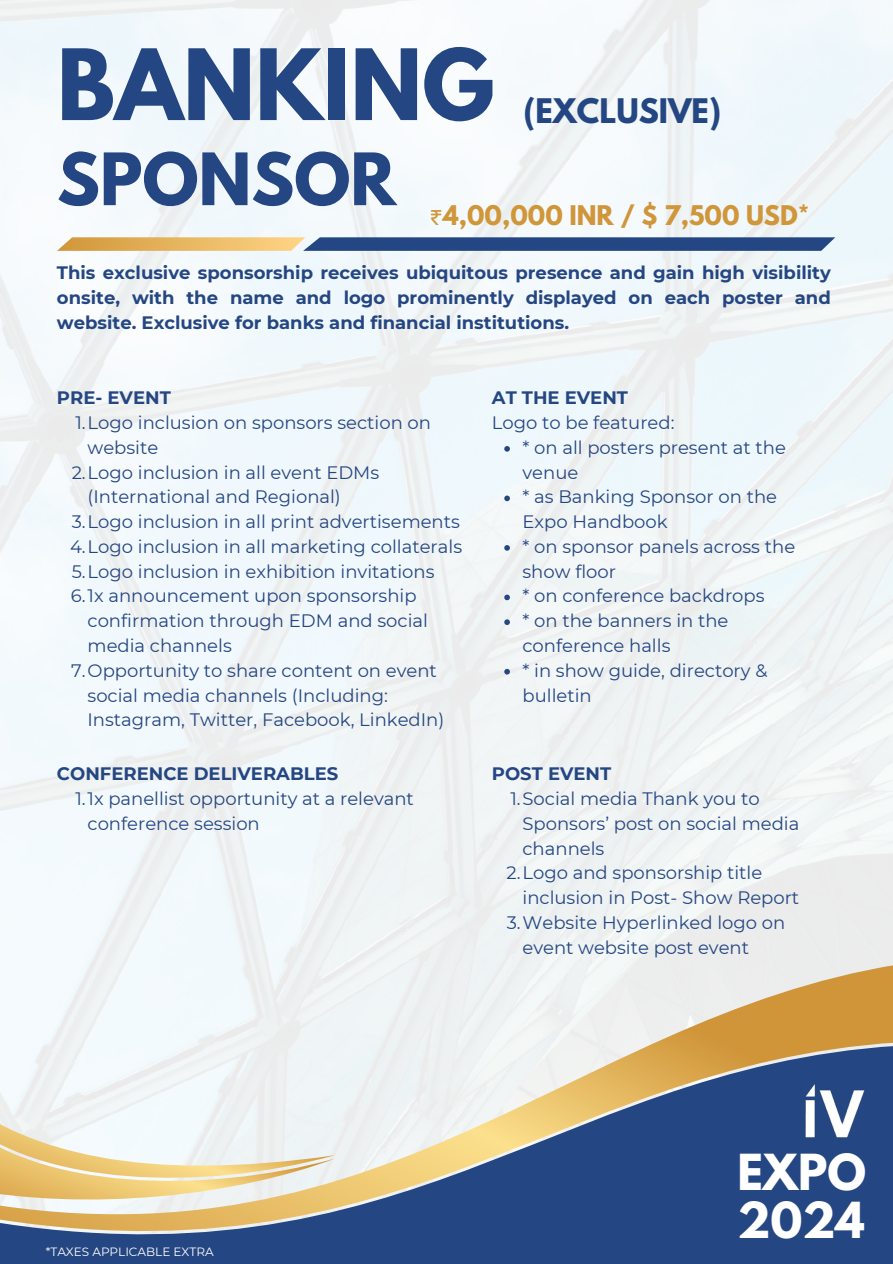
<style>
.page{position:relative;width:893px;height:1264px;background:#fff}
.page>*{position:absolute;margin:0;border:0;box-sizing:border-box;transform-origin:0 0}
.t1{font:700 87px "League Spartan";color:#244682}
.t2{font:700 63.9px "League Spartan";color:#244682}
.t3{font:700 43.95px/48.6px "League Spartan";color:#fff}
.t4{font:700 30px "League Spartan";color:#244682}
.t5{font:700 24px "League Spartan";color:#d0963a}
.t6{font:18px/24.8px "Montserrat";color:#244682}
.t7{font:700 18px/24.8px "Montserrat";color:#244682;text-align:justify}
.t8{font:12px "Montserrat";color:#fff}
.s1{font-family:"Noto Sans Gurmukhi";font-weight:400}
</style>
<div class="page">
<img style="left:0;top:0;width:892px;height:959px">
<svg style="left:57px;top:237px;width:778px;height:14px"></svg>
<svg style="left:0;top:959px;width:892px;height:85px;fill:#eef1f2"></svg>
<svg style="left:0;top:1044px;width:892px;height:219px;fill:#244682"></svg>
<svg style="left:0;top:1100px;width:335px;height:112px"></svg>
<img style="left:797px;top:1074px;width:73px;height:73px">
<svg style="left:504px;top:446px;width:6px;height:5px"></svg>
<svg style="left:504px;top:495px;width:6px;height:6px"></svg>
<svg style="left:504px;top:545px;width:6px;height:5px"></svg>
<svg style="left:504px;top:594px;width:6px;height:6px"></svg>
<svg style="left:504px;top:619px;width:6px;height:6px"></svg>
<svg style="left:504px;top:669px;width:6px;height:5px"></svg>
<h1 class="t1" style="left:57px;top:42px;width:439px">BANKING</h1>
<h2 class="t2" style="left:57px;top:148px;width:340px">SPONSOR</h2>
<h3 class="t4" style="left:523px;top:96px;width:199px">(EXCLUSIVE)</h3>
<h3 class="t5" style="left:429px;top:203px;width:381px"><span class="s1">₹</span>4,00,000 INR / $ 7,500 USD*</h3>
<p class="t7" style="left:57px;top:260px;width:775px">This exclusive sponsorship receives ubiquitous presence and gain high visibility onsite, with the name and logo prominently displayed on each poster and website. Exclusive for banks and financial institutions.</p>
<p class="t7" style="left:57px;top:385px;width:115px">PRE- EVENT</p>
<p class="t6" style="left:75px;top:410px;width:357px">1.Logo inclusion on sponsors section on</p>
<p class="t6" style="left:88px;top:435px;width:72px">website</p>
<p class="t6" style="left:72px;top:460px;width:309px">2.Logo inclusion in all event EDMs</p>
<p class="t6" style="left:88px;top:484px;width:255px">(International and Regional)</p>
<p class="t6" style="left:72px;top:509px;width:389px">3.Logo inclusion in all print advertisements</p>
<p class="t6" style="left:70px;top:534px;width:393px">4.Logo inclusion in all marketing collaterals</p>
<p class="t6" style="left:72px;top:559px;width:364px">5.Logo inclusion in exhibition invitations</p>
<p class="t6" style="left:71px;top:583px;width:347px">6.1x announcement upon sponsorship</p>
<p class="t6" style="left:88px;top:608px;width:342px">confirmation through EDM and social</p>
<p class="t6" style="left:88px;top:633px;width:146px">media channels</p>
<p class="t6" style="left:71px;top:658px;width:367px">7.Opportunity to share content on event</p>
<p class="t6" style="left:88px;top:682px;width:302px">social media channels (Including:</p>
<p class="t6" style="left:88px;top:707px;width:358px">Instagram, Twitter, Facebook, LinkedIn)</p>
<p class="t7" style="left:57px;top:761px;width:283px">CONFERENCE DELIVERABLES</p>
<p class="t6" style="left:88px;top:786px;width:328px;text-indent:-12px">1.1x panellist opportunity at a relevant conference session</p>
<p class="t7" style="left:492px;top:385px;width:138px">AT THE EVENT</p>
<p class="t6" style="left:522px;top:410px;width:274px;text-indent:-31px">Logo to be featured:<br>* on all posters present at the venue<br>* as Banking Sponsor on the<br>Expo Handbook<br>* on sponsor panels across the show floor<br>* on conference backdrops<br>* on the banners in the conference halls<br>* in show guide, directory &amp; bulletin</p>
<p class="t7" style="left:492px;top:761px;width:121px">POST EVENT</p>
<p class="t6" style="left:510px;top:786px;width:251px">1.Social media Thank you to</p>
<p class="t6" style="left:522px;top:811px;width:278px">Sponsors’ post on social media</p>
<p class="t6" style="left:522px;top:835px;width:83px">channels</p>
<p class="t6" style="left:506px;top:860px;width:257px">2.Logo and sponsorship title</p>
<p class="t6" style="left:522px;top:885px;width:278px">inclusion in Post- Show Report</p>
<p class="t6" style="left:506px;top:910px;width:280px">3.Website Hyperlinked logo on</p>
<p class="t6" style="left:522px;top:934px;width:228px">event website post event</p>
<p class="t8" style="left:46px;top:1244px;width:169px">*TAXES APPLICABLE EXTRA</p>
<h3 class="t3" style="left:737px;top:1153px;width:130px">EXPO<br>2024</h3>
</div>
